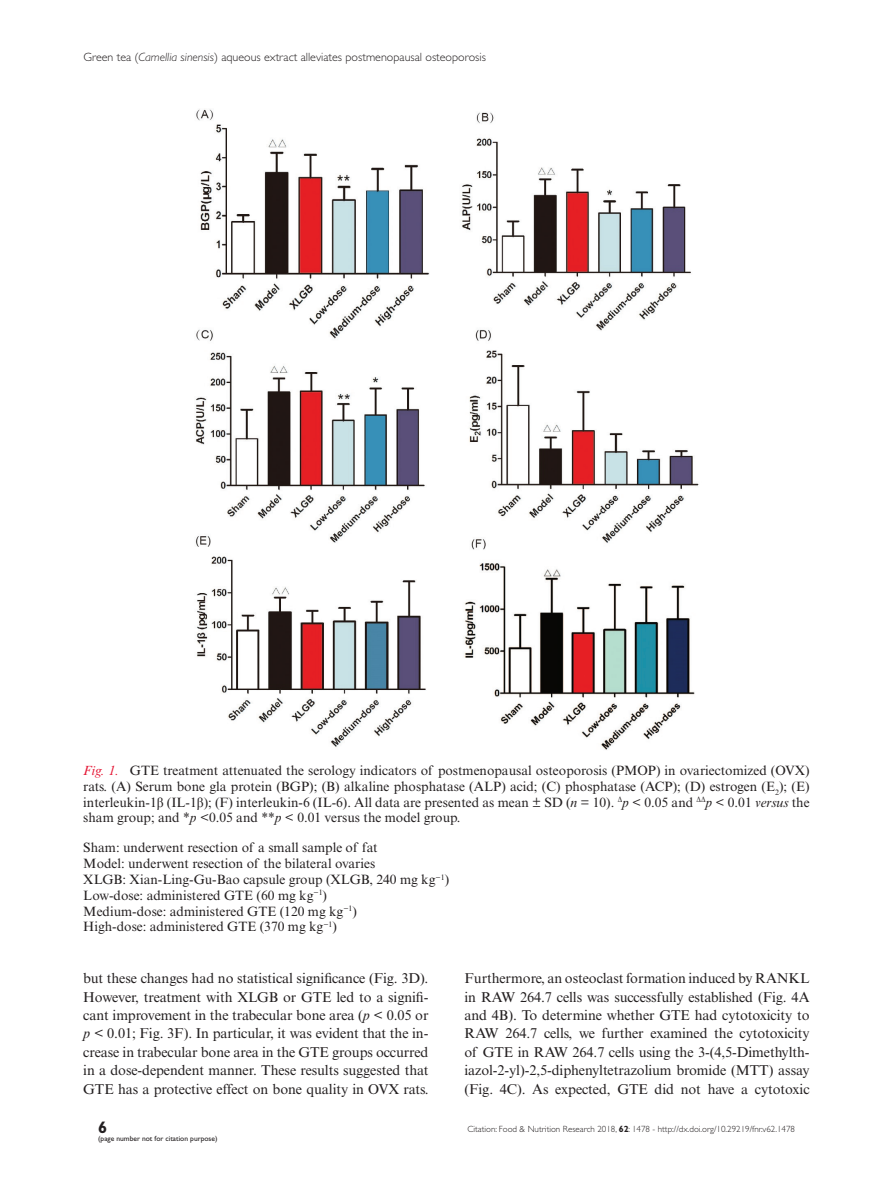
<style>
.page{position:relative;width:893px;height:1191px;background:#fff}
.page>*{position:absolute;margin:0;border:0;box-sizing:border-box;transform-origin:0 0}
.t1{font:700 16.5px "Gill Sans Std";color:#231f20}
.TXI{font:14.25px/18.3px "Times New Roman MT Std";letter-spacing:-.005em;color:#231f20;text-align:justify}
.FC{font:13.5px/15.8px "Times New Roman MT Std";color:#231f20;text-align:justify}
.t2{font:300 12px "Gill Sans Std";color:#231f20}
.t3{font:300 9px "Gill Sans Std";color:#231f20}
.t4{font:7.5px "Gill Sans Std";color:#231f20}
.s1{font-style:italic}
.s2{font-style:italic;color:#e51836}
.s3{font-family:"Times New Roman"}
.s4{font-weight:700}
</style>
<div class="page">
<img style="left:195px;top:109px;width:504px;height:641px">
<p class="t2" style="left:83px;top:50px;width:404px">Green tea (<span class="s1">Camellia sinensis</span>) aqueous extract alleviates postmenopausal osteoporosis</p>
<p class="FC" style="left:83px;top:762px;width:728px"><span class="s2">Fig. 1.</span> GTE treatment attenuated the serology indicators of postmenopausal osteoporosis (PMOP) in ovariectomized (OVX) rats. (A) Serum bone gla protein (BGP); (B) alkaline phosphatase (ALP) acid; (C) phosphatase (ACP); (D) estrogen (E<sub>2</sub>); (E) interleukin-1<span class="s3">β</span> (IL-1<span class="s3">β</span>); (F) interleukin-6 (IL-6). All data are presented as mean ± SD (<span class="s1">n</span> = 10). <sup>∆</sup><span class="s1">p</span> &lt; 0.05 and <sup>∆∆</sup><span class="s1">p</span> &lt; 0.01 <span class="s1">versus</span> the sham group; and *<span class="s1">p</span> &lt;0.05 and **<span class="s1">p</span> &lt; 0.01 versus the model group.</p>
<p class="FC" style="left:83px;top:840px;width:296px">Sham: underwent resection of a small sample of fat</p>
<p class="FC" style="left:83px;top:855px;width:293px">Model: underwent resection of the bilateral ovaries</p>
<p class="FC" style="left:83px;top:871px;width:367px">XLGB: Xian-Ling-Gu-Bao capsule group (XLGB, 240 mg kg<sup>−1</sup>)</p>
<p class="FC" style="left:83px;top:887px;width:245px">Low-dose: administered GTE (60 mg kg<sup>−1</sup>)</p>
<p class="FC" style="left:83px;top:903px;width:275px">Medium-dose: administered GTE (120 mg kg<sup>−1</sup>)</p>
<p class="FC" style="left:83px;top:918px;width:255px">High-dose: administered GTE (370 mg kg<sup>−1</sup>)</p>
<p class="TXI" style="left:83px;top:969px;width:347px">but these changes had no statistical significance (Fig. 3D).<br>However, treatment with XLGB or GTE led to a signifi&shy;cant improvement in the trabecular bone area (<span class="s1">p</span> &lt; 0.05 or <span class="s1">p</span> &lt; 0.01; Fig. 3F). In particular, it was evident that the in&shy;crease in trabecular bone area in the GTE groups occurred in a dose-dependent manner. These results suggested that GTE has a protective effect on bone quality in OVX rats.</p>
<p class="TXI" style="left:464px;top:969px;width:347px">Furthermore, an osteoclast formation induced by RANKL in RAW 264.7 cells was successfully established (Fig. 4A and 4B). To determine whether GTE had cytotoxicity to RAW 264.7 cells, we further examined the cytotoxicity of GTE in RAW 264.7 cells using the 3-(4,5-Dimethylth&shy;iazol-2-yl)-2,5-diphenyltetrazolium bromide (MTT) assay (Fig. 4C). As expected, GTE did not have a cytotoxic</p>
<p class="t1" style="left:98px;top:1117px;width:11px">6</p>
<p class="t3" style="left:467px;top:1124px;width:329px">Citation: Food &amp; Nutrition Research 2018, <span class="s4">62</span>: 1478 - http://dx.doi.org/10.29219/fnr.v62.1478</p>
<p class="t4" style="left:98px;top:1133px;width:121px">(page number not for citation purpose)</p>
</div>
